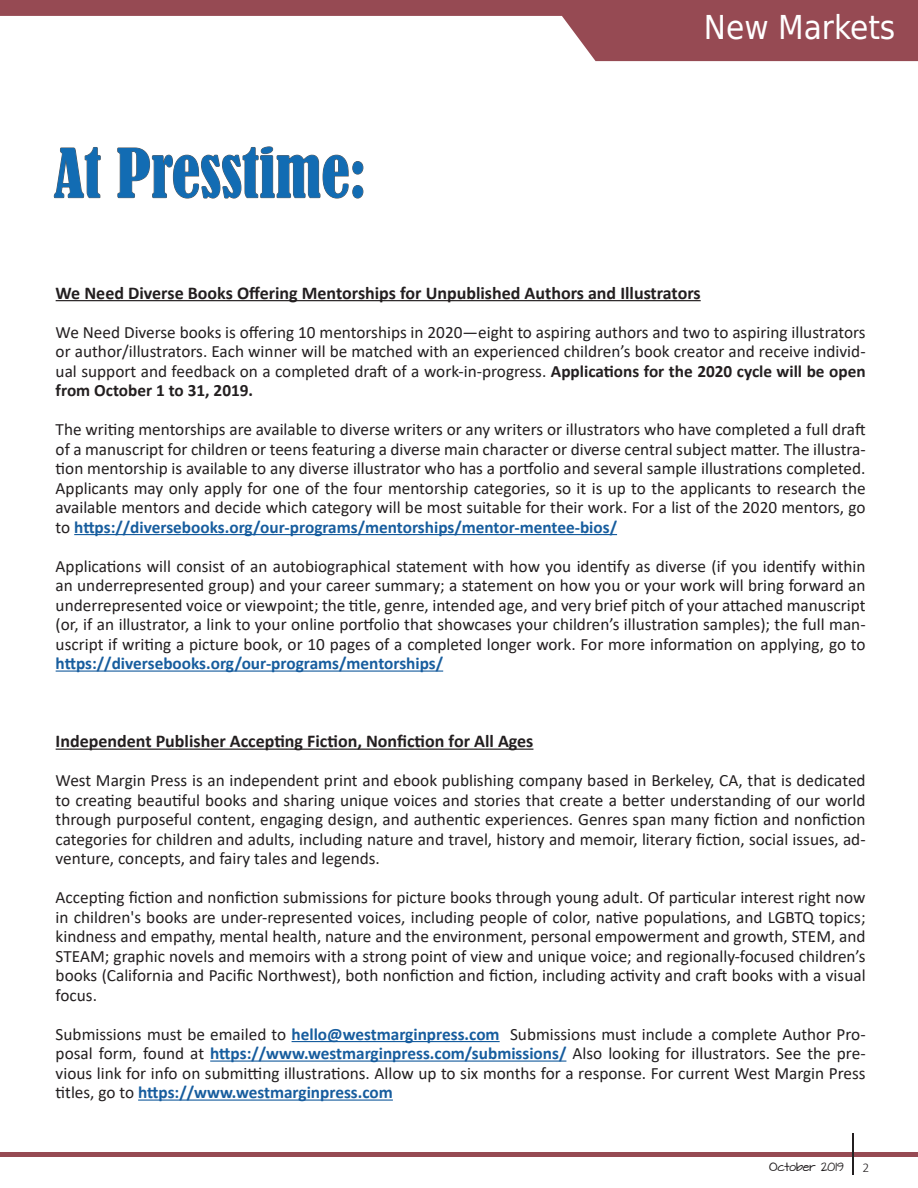
<style>
.page{position:relative;width:918px;height:1188px;background:#fff}
.page>*{position:absolute;margin:0;border:0;box-sizing:border-box;transform-origin:0 0}
.t1{font:condensed 63px "Bernard";color:#126cb3}
.t2{font:33px "DejaVu Sans Condensed";color:#fff}
.At_Presstime_Paragra{font:700 18px "Calibri";color:#231f20}
.At_Presstime_Paragra-2{font:17.25px/19.5px "Calibri";color:#231f20;text-align:justify}
.t3{font:300 13.5px "Calibri";color:#231f20}
.t4{font:10.2px "Architects Daughter";color:#231f20}
.s1{font-weight:700}
.s2{font-weight:700;color:#175d9e}
</style>
<div class="page">
<svg style="left:0;top:0;width:918px;height:61px;fill:#964a53"></svg>
<hr style="left:0;top:1153px;width:918px;height:4px;background:#964a53">
<hr style="left:852px;top:1133px;width:2px;height:42px;background:#231f20">
<svg style="left:54px;top:147px;width:47px;height:51px"></svg>
<svg style="left:117px;top:146px;width:247px;height:53px"></svg>
<hr style="left:56px;top:300px;width:645px;height:1px;background:#231f20">
<hr style="left:74px;top:534px;width:543px;height:1px;background:#175d9e">
<hr style="left:56px;top:671px;width:387px;height:1px;background:#175d9e">
<hr style="left:56px;top:749px;width:477px;height:1px;background:#231f20">
<hr style="left:292px;top:1041px;width:208px;height:1px;background:#175d9e">
<hr style="left:210px;top:1061px;width:356px;height:1px;background:#175d9e">
<hr style="left:138px;top:1100px;width:255px;height:1px;background:#175d9e">
<p class="t1" style="left:54px;top:137px;width:313px">At Presstime:</p>
<p class="t2" style="left:704px;top:1px;width:193px">New Markets</p>
<p class="At_Presstime_Paragra" style="left:56px;top:280px;width:647px">We Need Diverse Books Offering Mentorships for Unpublished Authors and Illustrators</p>
<p class="At_Presstime_Paragra-2" style="left:56px;top:322px;width:812px">We Need Diverse books is offering 10 mentorships in 2020—eight to aspiring authors and two to aspiring illustrators or author/illustrators. Each winner will be matched with an experienced children’s book creator and receive individ&shy;ual support and feedback on a completed draft of a work-in-progress. <span class="s1">Applications for the 2020 cycle will be open from October 1 to 31, 2019.</span></p>
<p class="At_Presstime_Paragra-2" style="left:56px;top:419px;width:812px">The writing mentorships are available to diverse writers or any writers or illustrators who have completed a full draft of a manuscript for children or teens featuring a diverse main character or diverse central subject matter. The illustra&shy;tion mentorship is available to any diverse illustrator who has a portfolio and several sample illustrations completed.<br>Applicants may only apply for one of the four mentorship categories, so it is up to the applicants to research the available mentors and decide which category will be most suitable for their work. For a list of the 2020 mentors, go to <span class="s2">https://diversebooks.org/our-programs/mentorships/mentor-mentee-bios/</span></p>
<p class="At_Presstime_Paragra-2" style="left:56px;top:556px;width:812px">Applications will consist of an autobiographical statement with how you identify as diverse (if you identify within an underrepresented group) and your career summary; a statement on how you or your work will bring forward an underrepresented voice or viewpoint; the title, genre, intended age, and very brief pitch of your attached manuscript (or, if an illustrator, a link to your online portfolio that showcases your children’s illustration samples); the full man&shy;uscript if writing a picture book, or 10 pages of a completed longer work. For more information on applying, go to <span class="s2">https://diversebooks.org/our-programs/mentorships/</span></p>
<p class="At_Presstime_Paragra" style="left:56px;top:728px;width:479px">Independent Publisher Accepting Fiction, Nonfiction for All Ages</p>
<p class="At_Presstime_Paragra-2" style="left:56px;top:770px;width:812px">West Margin Press is an independent print and ebook publishing company based in Berkeley, CA, that is dedicated to creating beautiful books and sharing unique voices and stories that create a better understanding of our world through purposeful content, engaging design, and authentic experiences. Genres span many fiction and nonfiction categories for children and adults, including nature and travel, history and memoir, literary fiction, social issues, ad&shy;venture, concepts, and fairy tales and legends.</p>
<p class="At_Presstime_Paragra-2" style="left:56px;top:887px;width:811px">Accepting fiction and nonfiction submissions for picture books through young adult. Of particular interest right now in children's books are under-represented voices, including people of color, native populations, and LGBTQ topics; kindness and empathy, mental health, nature and the environment, personal empowerment and growth, STEM, and STEAM; graphic novels and memoirs with a strong point of view and unique voice; and regionally-focused children’s books (California and Pacific Northwest), both nonfiction and fiction, including activity and craft books with a visual focus.</p>
<p class="At_Presstime_Paragra-2" style="left:56px;top:1024px;width:811px">Submissions must be emailed to <span class="s2">hello@westmarginpress.com</span> Submissions must include a complete Author Pro&shy;posal form, found at <span class="s2">https://www.westmarginpress.com/submissions/</span> Also looking for illustrators. See the pre&shy;vious link for info on submitting illustrations. Allow up to six months for a response. For current West Margin Press titles, go to <span class="s2">https://www.westmarginpress.com</span></p>
<p class="t4" style="left:769px;top:1159px;width:76px">October 2019</p>
<p class="t3" style="left:862px;top:1159px;width:8px">2</p>
</div>
